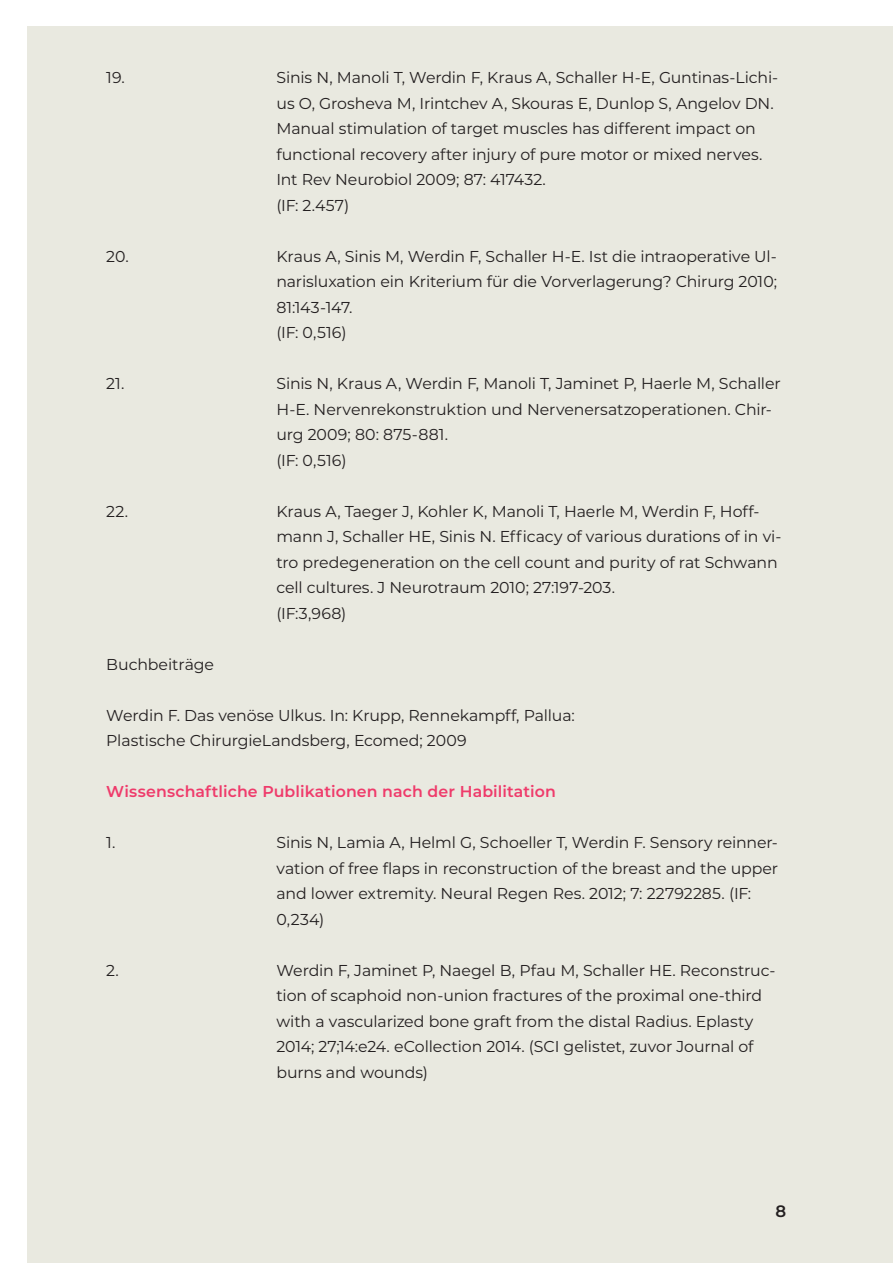
<style>
.page{position:relative;width:893px;height:1263px;background:#fff}
.page>*{position:absolute;margin:0;border:0;box-sizing:border-box;transform-origin:0 0}
.t1{font:600 16.5px "Montserrat";color:#231f20}
._5-Vita{font:15.75px/25.5px "Montserrat";letter-spacing:-.005em;color:#231f20}
._2-Subhead{font:600 15.75px "Montserrat";letter-spacing:.005em;color:#ef3b6b}
</style>
<div class="page">
<div style="left:28px;top:27px;width:865px;height:1236px;background:#e9e9e0"></div>
<p class="_5-Vita" style="left:106px;top:64px;width:20px">19.</p>
<p class="_5-Vita" style="left:276px;top:64px;width:503px">Sinis N, Manoli T, Werdin F, Kraus A, Schaller H-E, Guntinas-Lichi&shy;us O, Grosheva M, Irintchev A, Skouras E, Dunlop S, Angelov DN.<br>Manual stimulation of target muscles has different impact on functional recovery after injury of pure motor or mixed nerves.<br>Int Rev Neurobiol 2009; 87: 417432.</p>
<p class="_5-Vita" style="left:276px;top:192px;width:74px">(IF: 2.457)</p>
<p class="_5-Vita" style="left:106px;top:243px;width:24px">20.</p>
<p class="_5-Vita" style="left:276px;top:243px;width:502px;text-align:justify">Kraus A, Sinis M, Werdin F, Schaller H-E. Ist die intraoperative Ul&shy;narisluxation ein Kriterium für die Vorverlagerung? Chirurg 2010; 81:143-147.</p>
<p class="_5-Vita" style="left:276px;top:319px;width:72px">(IF: 0,516)</p>
<p class="_5-Vita" style="left:106px;top:370px;width:20px">21.</p>
<p class="_5-Vita" style="left:276px;top:370px;width:506px">Sinis N, Kraus A, Werdin F, Manoli T, Jaminet P, Haerle M, Schaller<br>H-E. Nervenrekonstruktion und Nervenersatzoperationen. Chir&shy;urg 2009; 80: 875-881.</p>
<p class="_5-Vita" style="left:276px;top:447px;width:72px">(IF: 0,516)</p>
<p class="_5-Vita" style="left:106px;top:498px;width:23px">22.</p>
<p class="_5-Vita" style="left:276px;top:498px;width:507px">Kraus A, Taeger J, Kohler K, Manoli T, Haerle M, Werdin F, Hoff&shy;mann J, Schaller HE, Sinis N. Efficacy of various durations of in vi&shy;tro predegeneration on the cell count and purity of rat Schwann cell cultures. J Neurotraum 2010; 27:197-203.</p>
<p class="_5-Vita" style="left:276px;top:600px;width:72px">(IF:3,968)</p>
<p class="_5-Vita" style="left:106px;top:651px;width:109px">Buchbeiträge</p>
<p class="_5-Vita" style="left:106px;top:702px;width:470px">Werdin F. Das venöse Ulkus. In: Krupp, Rennekampff, Pallua:</p>
<p class="_5-Vita" style="left:106px;top:727px;width:362px">Plastische ChirurgieLandsberg, Ecomed; 2009</p>
<p class="_2-Subhead" style="left:106px;top:781px;width:451px">Wissenschaftliche Publikationen nach der Habilitation</p>
<p class="_5-Vita" style="left:106px;top:829px;width:11px">1.</p>
<p class="_5-Vita" style="left:276px;top:829px;width:503px">Sinis N, Lamia A, Helml G, Schoeller T, Werdin F. Sensory reinner&shy;vation of free flaps in reconstruction of the breast and the upper and lower extremity. Neural Regen Res. 2012; 7: 22792285. (IF:<br>0,234)</p>
<p class="_5-Vita" style="left:106px;top:957px;width:14px">2.</p>
<p class="_5-Vita" style="left:276px;top:957px;width:501px">Werdin F, Jaminet P, Naegel B, Pfau M, Schaller HE. Reconstruc&shy;tion of scaphoid non-union fractures of the proximal one-third with a vascularized bone graft from the distal Radius. Eplasty</p>
<p class="_5-Vita" style="left:276px;top:1033px;width:479px">2014; 27;14:e24. eCollection 2014. (SCI gelistet, zuvor Journal of burns and wounds)</p>
<p class="t1" style="left:775px;top:1199px;width:12px">8</p>
</div>
